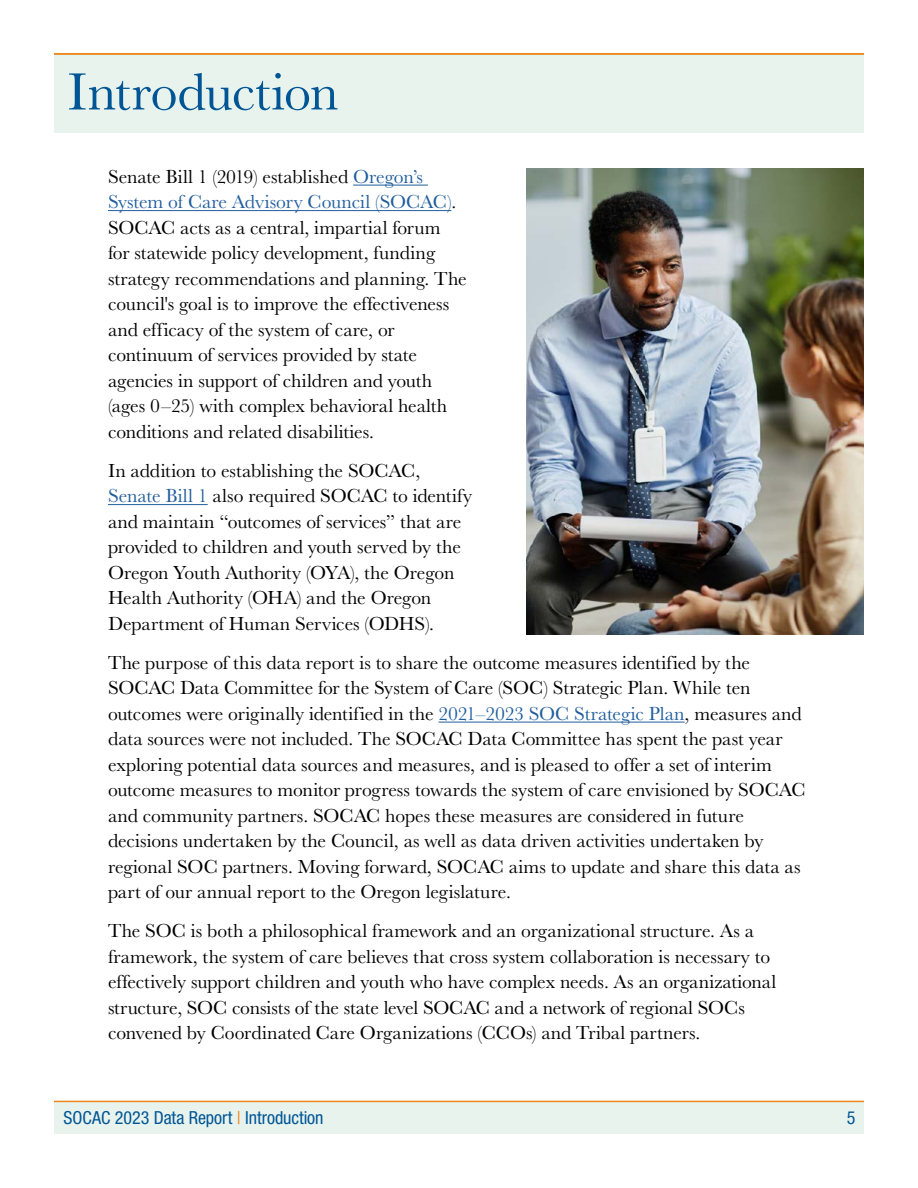
<style>
.page{position:relative;width:918px;height:1188px;background:#fff}
.page>*{position:absolute;margin:0;border:0;box-sizing:border-box;transform-origin:0 0}
.t1{font:54px "Baskerville URW";letter-spacing:-.01em;color:#005695}
.Body{font:19.5px/25.5px "Baskerville URW";color:#000}
.t2{font:condensed 18px "Helvetica Neue LT Std";color:#005695}
.s1{color:#215e9e}
.s2{color:#ec881d}
</style>
<div class="page">
<div style="left:54px;top:1102px;width:810px;height:31px;background:#e8f3ee"></div>
<hr style="left:54px;top:1101px;width:810px;height:1px;background:#ec881d">
<div style="left:54px;top:54px;width:810px;height:78px;background:#e8f3ee"></div>
<hr style="left:54px;top:53px;width:810px;height:2px;background:#ec881d">
<hr style="left:353px;top:185px;width:75px;height:1px;background:#215e9e">
<hr style="left:108px;top:210px;width:343px;height:1px;background:#215e9e">
<hr style="left:108px;top:504px;width:100px;height:1px;background:#215e9e">
<hr style="left:439px;top:722px;width:246px;height:1px;background:#215e9e">
<img style="left:526px;top:169px;width:338px;height:465px">
<h2 class="t1" style="left:68px;top:60px;width:273px">Introduction</h2>
<p class="Body" style="left:108px;top:164px;width:360px">Senate Bill 1 (2019) established <span class="s1">Oregon’s System of Care Advisory Council (SOCAC)</span>.<br>SOCAC acts as a central, impartial forum for statewide policy development, funding strategy recommendations and planning. The council's goal is to improve the effectiveness and efficacy of the system of care, or continuum of services provided by state agencies in support of children and youth (ages 0–25) with complex behavioral health conditions and related disabilities.</p>
<p class="Body" style="left:108px;top:458px;width:366px">In addition to establishing the SOCAC, <span class="s1">Senate Bill 1</span> also required SOCAC to identify and maintain “outcomes of services” that are provided to children and youth served by the Oregon Youth Authority (OYA), the Oregon Health Authority (OHA) and the Oregon Department of Human Services (ODHS).</p>
<p class="Body" style="left:108px;top:650px;width:699px">The purpose of this data report is to share the outcome measures identified by the SOCAC Data Committee for the System of Care (SOC) Strategic Plan. While ten outcomes were originally identified in the <span class="s1">2021–2023 SOC Strategic Plan</span>, measures and data sources were not included. The SOCAC Data Committee has spent the past year exploring potential data sources and measures, and is pleased to offer a set of interim outcome measures to monitor progress towards the system of care envisioned by SOCAC and community partners. SOCAC hopes these measures are considered in future decisions undertaken by the Council, as well as data driven activities undertaken by regional SOC partners. Moving forward, SOCAC aims to update and share this data as part of our annual report to the Oregon legislature.</p>
<p class="Body" style="left:108px;top:919px;width:670px">The SOC is both a philosophical framework and an organizational structure. As a framework, the system of care believes that cross system collaboration is necessary to effectively support children and youth who have complex needs. As an organizational structure, SOC consists of the state level SOCAC and a network of regional SOCs convened by Coordinated Care Organizations (CCOs) and Tribal partners.</p>
<p class="t2" style="left:63px;top:1107px;width:262px">SOCAC 2023 Data Report <span class="s2">|</span> Introduction</p>
<p class="t2" style="left:847px;top:1107px;width:10px">5</p>
</div>
